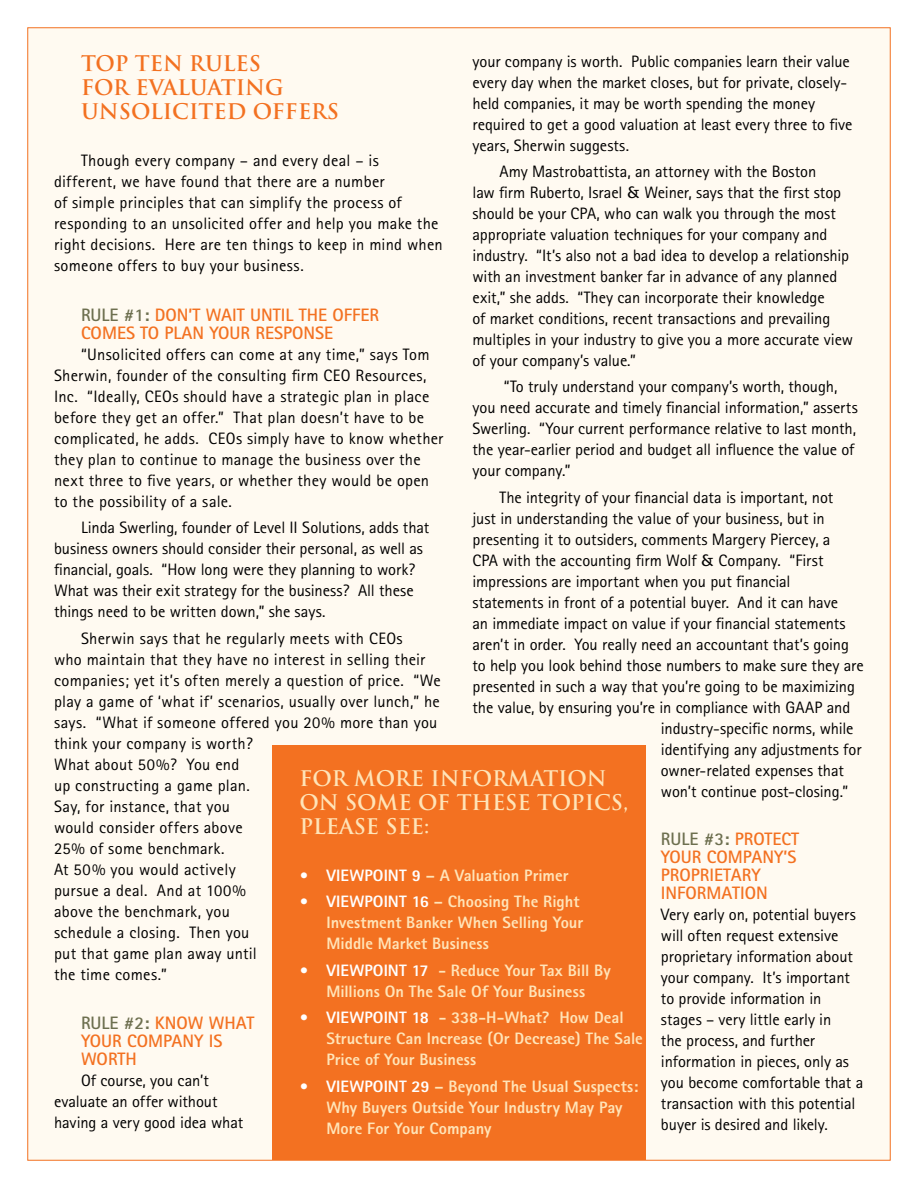
<style>
.page{position:relative;width:918px;height:1188px;background:#fff}
.page>*{position:absolute;margin:0;border:0;box-sizing:border-box;transform-origin:0 0}
.t1{font:700 21px/24px "Trajan";color:#ffe4b8}
.t2{font:700 21px/24px "Trajan";color:#f37121}
.t3{font:700 18px/18px "Rotis Sans Serif";color:#f37121}
.t4{font:16.5px/21px "Rotis Sans Serif";color:#000}
.t5{font:800 16.5px/21px "Rotis Sans Serif";color:#ffe4b8}
.s1{color:#6d6f4f}
.s2{font-family:"Stone Sans"}
.s3{color:#fff}
</style>
<div class="page">
<div style="left:27px;top:27px;width:864px;height:1134px;background:#fffaf1;border:1px solid #f37121"></div>
<div style="left:272px;top:745px;width:374px;height:415px;background:#f37121"></div>
<p class="t2" style="left:81px;top:51px;width:260px">TOP TEN RULES<br>FOR EVALUATING<br>UNSOLICITED OFFERS</p>
<p class="t4" style="left:54px;top:150px;width:390px;text-indent:27px">Though every company – and every deal – is different, we have found that there are a number<br>of simple principles that can simplify the process of responding to an unsolicited offer and help you make the right decisions. Here are ten things to keep in mind when someone offers to buy your business.</p>
<p class="t3" style="left:81px;top:305px;width:296px"><span class="s1">RULE #1:</span> DON’T WAIT UNTIL THE OFFER<br>COM ES TO PLAN YOUR RESPONSE</p>
<p class="t4" style="left:54px;top:344px;width:391px;text-indent:27px">“Unsolicited offers can come at any time,” says Tom Sherwin, founder of the consulting firm CEO Resources, Inc. “Ideally, CEOs should have a strategic plan in place before they get an offer.” That plan doesn’t have to be complicated, he adds. CEOs simply have to know whether they plan to continue to manage the business over the next three to five years, or whether they would be open to the possibility of a sale.</p>
<p class="t4" style="left:54px;top:517px;width:377px;text-indent:27px">Linda Swerling, founder of Level II Solutions, adds that business owners should consider their personal, as well as financial, goals. “How long were they planning to work?<br>What was their exit strategy for the business? All these things need to be written down,” she says.</p>
<p class="t4" style="left:54px;top:627px;width:388px;text-indent:27px">Sherwin says that he regularly meets with CEOs<br>who maintain that they have no interest in selling their companies; yet it’s often merely a question of price. “We play a game of ‘what if’ scenarios, usually over lunch,” he says. “What if someone offered you 20% more than you think your company is worth?<br>What about 50%? You end<br>up constructing a game plan.<br>Say, for instance, that you<br>would consider offers above<br>25% of some benchmark.<br>At 50% you would actively<br>pursue a deal. And at 100%<br>above the benchmark, you<br>schedule a closing. Then you<br>put that game plan away until<br>the time comes.”</p>
<p class="t3" style="left:81px;top:1014px;width:166px"><span class="s1">RULE #2:</span> KNOW WHAT<br>YOUR COM PANY IS<br>WORTH</p>
<p class="t4" style="left:54px;top:1070px;width:191px;text-indent:27px">Of course, you can’t evaluate an offer without having a very good idea what</p>
<p class="t4" style="left:472px;top:50px;width:382px">your company is worth. Public companies learn their value every day when the market closes, but for private, closely&shy;held companies, it may be worth spending the money required to get a good valuation at least every three to five years, Sherwin suggests.</p>
<p class="t4" style="left:472px;top:161px;width:382px;text-indent:27px">Amy Mastrobattista, an attorney with the Boston<br>law firm Ruberto, Israel <span class="s2">&amp;</span> Weiner, says that the first stop should be your CPA, who can walk you through the most appropriate valuation techniques for your company and industry. “It’s also not a bad idea to develop a relationship with an investment banker far in advance of any planned exit,” she adds. “They can incorporate their knowledge<br>of market conditions, recent transactions and prevailing multiples in your industry to give you a more accurate view of your company’s value.”</p>
<p class="t4" style="left:472px;top:376px;width:387px;text-indent:31px">“To truly understand your company’s worth, though, you need accurate and timely financial information,” asserts Swerling. “Your current performance relative to last month, the year-earlier period and budget all influence the value of your company.”</p>
<p class="t4" style="left:499px;top:487px;width:335px">The integrity of your financial data is important, not</p>
<p class="t4" style="left:472px;top:508px;width:354px">just in understanding the value of your business, but in</p>
<p class="t4" style="left:472px;top:529px;width:360px">presenting it to outsiders, comments Margery Piercey, a</p>
<p class="t4" style="left:472px;top:550px;width:353px">CPA with the accounting firm Wolf <span class="s2">&amp;</span> Company. “First</p>
<p class="t4" style="left:472px;top:571px;width:320px">impressions are important when you put financial</p>
<p class="t4" style="left:472px;top:592px;width:367px">statements in front of a potential buyer. And it can have</p>
<p class="t4" style="left:472px;top:613px;width:375px">an immediate impact on value if your financial statements</p>
<p class="t4" style="left:472px;top:634px;width:378px">aren’t in order. You really need an accountant that’s going</p>
<p class="t4" style="left:472px;top:655px;width:393px">to help you look behind those numbers to make sure they are</p>
<p class="t4" style="left:472px;top:676px;width:384px">presented in such a way that you’re going to be maximizing</p>
<p class="t4" style="left:472px;top:697px;width:379px">the value, by ensuring you’re in compliance with GAAP and</p>
<p class="t4" style="left:661px;top:718px;width:194px">industry-specific norms, while</p>
<p class="t4" style="left:661px;top:739px;width:202px">identifying any adjustments for</p>
<p class="t4" style="left:661px;top:760px;width:185px">owner-related expenses that</p>
<p class="t4" style="left:661px;top:781px;width:189px">won’t continue post-closing.”</p>
<p class="t3" style="left:661px;top:830px;width:138px"><span class="s1">RULE #3:</span> PROTECT<br>YOUR COM PANY’S<br>PROPRIETARY<br>INFORMAT</p>
<p class="t1" style="left:299px;top:766px;width:330px">FOR MORE INFORMATION<br>ON SOME OF THESE TOPICS,<br>PLEASE SEE:</p>
<p class="t5" style="left:299px;top:865px;width:271px"><span class="s3">• Viewpoint 9</span> – A Valuation Primer</p>
<p class="t5" style="left:326px;top:891px;width:258px;text-indent:-27px"><span class="s3">• Viewpoint 16</span> – Choosing The Right<br>Investment Banker When Selling Your<br>Middle Market Business</p>
<p class="t5" style="left:299px;top:959px;width:313px;text-align:center"><span class="s3">• Viewpoint 17</span> - Reduce Your Tax Bill By<br>Millions On The Sale Of Your Business</p>
<p class="t5" style="left:326px;top:1007px;width:318px;text-indent:-27px"><span class="s3">• Viewpoint 18</span> - 338-H-What? How Deal<br>Structure Can I ncrease (Or Decrease) The Sale<br>Price of Your Business</p>
<p class="t5" style="left:326px;top:1075px;width:314px;text-indent:-27px"><span class="s3">• Viewpoint 29</span> – Beyond The Usual Suspects:<br>Why Buyers Outside Your I ndustry May Pay<br>More For Your Company</p>
<p class="t3" style="left:740px;top:884px;width:29px">ION</p>
<p class="t4" style="left:661px;top:904px;width:204px">Very early on, potential buyers will often request extensive proprietary information about your company. It’s important to provide information in stages – very little early in<br>the process, and further information in pieces, only as you become comfortable that a transaction with this potential buyer is desired and likely.</p>
</div>
